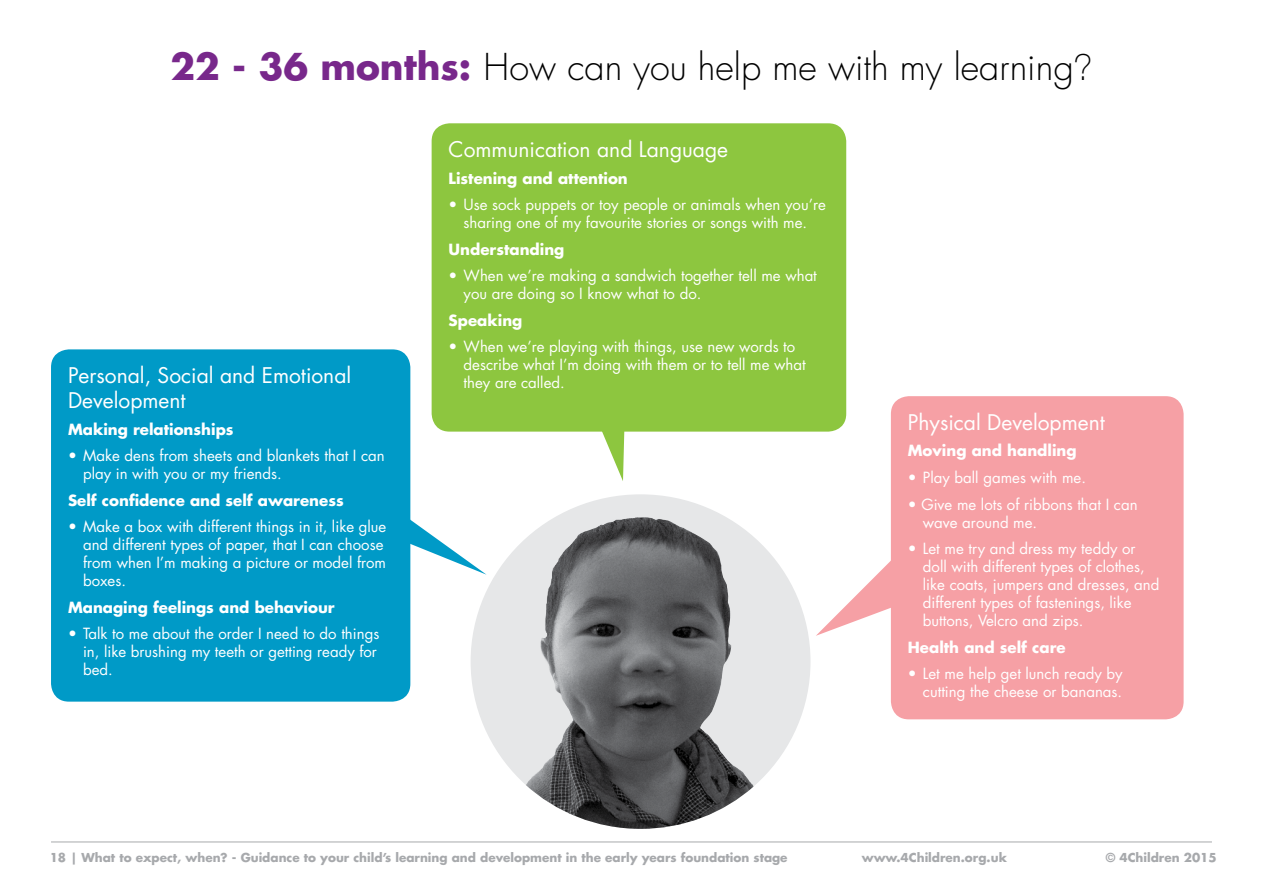
<style>
.page{position:relative;width:1263px;height:893px;background:#fff}
.page>*{position:absolute;margin:0;border:0;box-sizing:border-box;transform-origin:0 0}
.t1{font:300 36px "Futura LT";color:#000}
.t2{font:21px/25.2px "Futura LT";color:#fff}
.t3{font:15px/18px "Futura LT";color:#fff}
.t4{font:700 15px "Futura LT";color:#fff}
.t5{font:700 12px "Futura LT";color:#a7a9ac}
.s1{font-weight:700;color:#78288b}
.s2{font-family:"Helvetica Neue";font-weight:100}
</style>
<div class="page">
<hr style="left:51px;top:842px;width:1161px;height:1px;background:#a7a9ac">
<div style="left:471px;top:494px;width:339px;height:335px;background:#e6e7e8;border-radius:50%"></div>
<img style="left:525px;top:517px;width:229px;height:312px">
<svg style="left:410px;top:478px;width:77px;height:97px"></svg>
<div style="left:51px;top:349px;width:359px;height:353px;background:#009ac7;border-radius:18px"></div>
<svg style="left:816px;top:560px;width:75px;height:76px"></svg>
<div style="left:891px;top:396px;width:292px;height:323px;background:#f6a0a5;border-radius:18px"></div>
<svg style="left:602px;top:432px;width:23px;height:49px"></svg>
<div style="left:432px;top:123px;width:414px;height:309px;background:#8dc63f;border-radius:18px"></div>
<h1 class="t1" style="left:170px;top:45px;width:923px"><span class="s1">22 - 36 months:</span> How can you help me with my learning<span class="s2">?</span></h1>
<h2 class="t2" style="left:68px;top:363px;width:285px">Personal, Social and Emotional<br>Development</h2>
<p class="t4" style="left:68px;top:419px;width:167px">Making relationships</p>
<p class="t3" style="left:83px;top:447px;width:303px;text-indent:-15px">• Make dens from sheets and blankets that I can play in with you or my friends.</p>
<p class="t4" style="left:68px;top:490px;width:277px">Self confidence and self awareness</p>
<p class="t3" style="left:83px;top:518px;width:305px;text-indent:-15px">• Make a box with different things in it, like glue and different types of paper, that I can choose from when I’m making a picture or model from boxes.</p>
<p class="t4" style="left:68px;top:597px;width:268px">Managing feelings and behaviour</p>
<p class="t3" style="left:83px;top:625px;width:298px;text-indent:-15px">• Talk to me about the order I need to do things in, like brushing my teeth or getting ready for bed.</p>
<h2 class="t2" style="left:449px;top:137px;width:281px">Communication and Language</h2>
<p class="t4" style="left:449px;top:168px;width:181px">Listening and attention</p>
<p class="t3" style="left:449px;top:196px;width:379px;text-align:center">• Use sock puppets or toy people or animals when you’re sharing one of my favourite stories or songs with me.</p>
<p class="t4" style="left:449px;top:239px;width:117px">Understanding</p>
<p class="t3" style="left:464px;top:267px;width:355px;text-indent:-15px">• When we’re making a sandwich together tell me what you are doing so I know what to do.</p>
<p class="t4" style="left:449px;top:310px;width:75px">Speaking</p>
<p class="t3" style="left:464px;top:338px;width:344px;text-indent:-15px">• When we’re playing with things, use new words to describe what I’m doing with them or to tell me what they are called.</p>
<h2 class="t2" style="left:908px;top:410px;width:198px">Physical Development</h2>
<p class="t4" style="left:908px;top:441px;width:170px">Moving and handling</p>
<p class="t3" style="left:908px;top:469px;width:180px">• Play ball games with me.</p>
<p class="t3" style="left:923px;top:495px;width:216px;text-indent:-15px">• Give me lots of ribbons that I can wave around me.</p>
<p class="t3" style="left:923px;top:540px;width:238px;text-indent:-15px">• Let me try and dress my teddy or doll with different types of clothes, like coats, jumpers and dresses, and different types of fastenings, like buttons, Velcro and zips.</p>
<p class="t4" style="left:908px;top:637px;width:159px">Health and self care</p>
<p class="t3" style="left:908px;top:665px;width:216px;text-align:right">• Let me help get lunch ready by cutting the cheese or bananas.</p>
<p class="t5" style="left:50px;top:850px;width:739px">18 | What to expect, when? - Guidance to your child’s learning and development in the early years foundation stage</p>
<p class="t5" style="left:862px;top:850px;width:147px">www.4Children.org.uk</p>
<p class="t5" style="left:1106px;top:850px;width:113px">© 4Children 2015</p>
</div>
